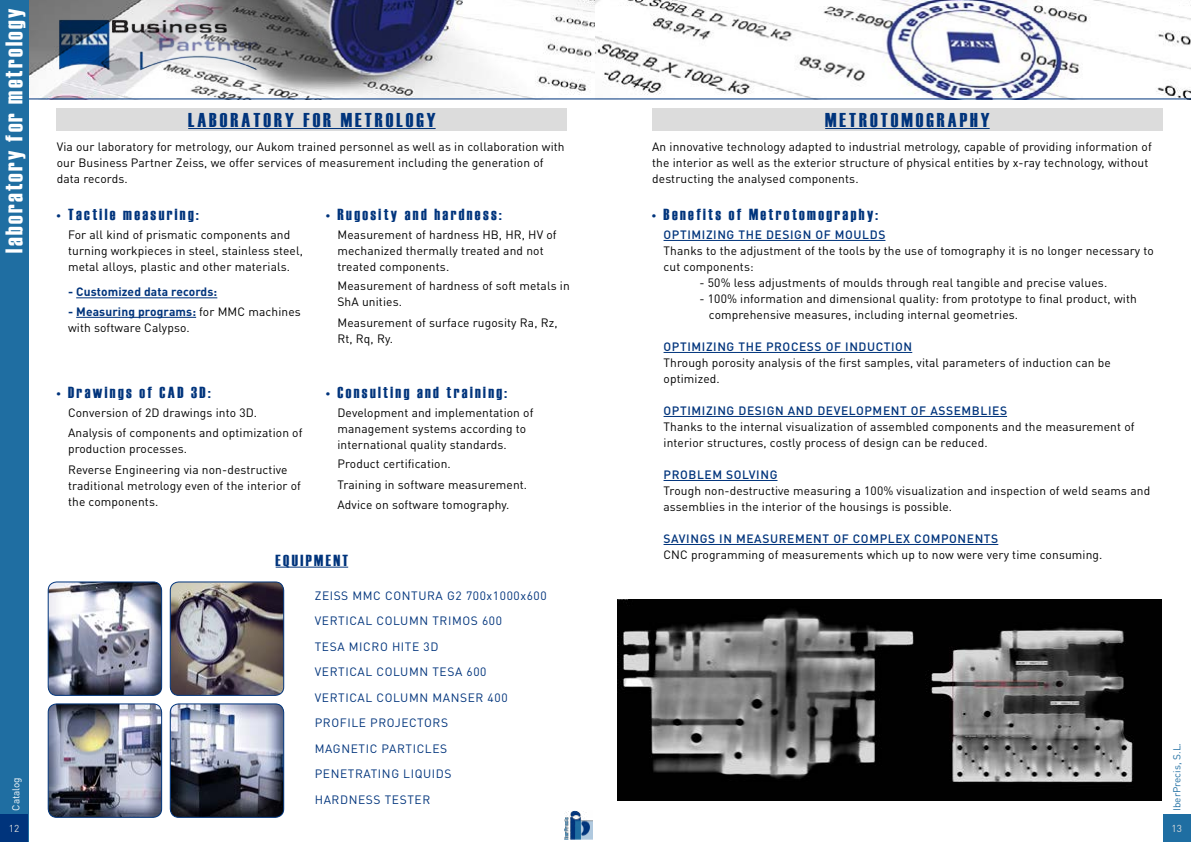
<style>
.page{position:relative;width:1191px;height:842px;background:#fff}
.page>*{position:absolute;margin:0;border:0;box-sizing:border-box;transform-origin:0 0}
.t1{font:24px "Haettenschweiler";letter-spacing:.1em;color:#fff}
.t2{font:20px "Haettenschweiler";letter-spacing:.15em;color:#00347c}
.t3{font:16px "Haettenschweiler";letter-spacing:.15em;color:#00347c}
.t4{font:12px/16px "DIN Pro";letter-spacing:.01em;color:#000}
.t5{font:12px "DIN Pro";letter-spacing:.05em;color:#00347c}
.t6{font:500 12px "DIN Pro";letter-spacing:.05em;color:#00347c}
.t7{font:700 12px "DIN Pro";letter-spacing:.01em;color:#00347c}
.t8{font:10px "DIN Pro";color:#1f6ea2}
.t9{font:10px "DIN Pro";color:#fff}
.t10{font:10px "DIN Pro";color:#dcdcdc}
.s1{font-weight:700;color:#00347c}
</style>
<div class="page">
<img style="left:28px;top:0;width:1163px;height:99px">
<hr style="left:0;top:99px;width:1191px;height:1px;background:#00347c">
<div style="left:0;top:0;width:28px;height:842px;background:#1f6ea2"></div>
<hr style="left:663px;top:240px;width:222px;height:1px;background:#00347c">
<hr style="left:663px;top:352px;width:249px;height:1px;background:#00347c">
<hr style="left:663px;top:416px;width:344px;height:1px;background:#00347c">
<hr style="left:663px;top:480px;width:114px;height:1px;background:#00347c">
<hr style="left:663px;top:544px;width:335px;height:1px;background:#00347c">
<hr style="left:76px;top:297px;width:141px;height:1px;background:#00347c">
<hr style="left:76px;top:317px;width:120px;height:1px;background:#00347c">
<div style="left:652px;top:108px;width:510px;height:23px;background:#dcdcdc"></div>
<hr style="left:825px;top:128px;width:164px;height:1px;background:#00347c">
<div style="left:57px;top:108px;width:510px;height:23px;background:#dcdcdc"></div>
<hr style="left:188px;top:128px;width:247px;height:1px;background:#00347c">
<hr style="left:276px;top:567px;width:72px;height:1px;background:#00347c">
<img style="left:57px;top:18px;width:54px;height:54px">
<svg style="left:111px;top:18px;width:151px;height:54px;background:#b1b2b6"></svg>
<img style="left:48px;top:704px;width:114px;height:113px">
<div style="left:48px;top:704px;width:114px;height:113px;border:1px solid #00347c;border-radius:9px"></div>
<img style="left:48px;top:582px;width:114px;height:113px">
<div style="left:48px;top:582px;width:114px;height:113px;border:1px solid #00347c;border-radius:9px"></div>
<img style="left:170px;top:582px;width:114px;height:113px">
<div style="left:170px;top:582px;width:114px;height:113px;border:1px solid #00347c;border-radius:9px"></div>
<img style="left:170px;top:704px;width:114px;height:113px">
<div style="left:170px;top:704px;width:114px;height:113px;border:1px solid #00347c;border-radius:9px"></div>
<img style="left:617px;top:599px;width:544px;height:201px">
<div style="left:1162px;top:814px;width:29px;height:28px;background:#1f6ea2"></div>
<img style="left:564px;top:811px;width:28px;height:28px">
<div style="left:0;top:814px;width:28px;height:28px;background:#00347c"></div>
<h1 class="t1" style="left:-2px;top:253px;width:246px;rotate:-90deg">laboratory for metrology</h1>
<p class="t9" style="left:9px;top:811px;width:35px;rotate:-90deg">Catalog</p>
<p class="t10" style="left:9px;top:821px;width:12px">12</p>
<h2 class="t2" style="left:188px;top:106px;width:249px">LABORATORY FOR METROLOGY</h2>
<h2 class="t2" style="left:825px;top:106px;width:166px">METROTOMOGRAPHY</h2>
<p class="t4" style="left:57px;top:138px;width:509px">Via our laboratory for metrology, our Aukom trained personnel as well as in collaboration with our Business Partner Zeiss, we offer services of measurement including the generation of data records.</p>
<p class="t4" style="left:652px;top:138px;width:501px">An innovative technology adapted to industrial metrology, capable of providing information of the interior as well as the exterior structure of physical entities by x-ray technology, without destructing the analysed components.</p>
<h3 class="t3" style="left:57px;top:203px;width:143px">• Tactile measuring:</h3>
<h3 class="t3" style="left:326px;top:203px;width:177px">• Rugosity and hardness:</h3>
<h3 class="t3" style="left:652px;top:203px;width:227px">• Benefits of Metrotomography:</h3>
<p class="t4" style="left:68px;top:226px;width:236px">For all kind of prismatic components and turning workpieces in steel, stainless steel, metal alloys, plastic and other materials.</p>
<p class="t6" style="left:663px;top:226px;width:223px">OPTIMIZING THE DESIGN OF MOULDS</p>
<p class="t4" style="left:337px;top:226px;width:221px">Measurement of hardness HB, HR, HV of mechanized thermally treated and not treated components.</p>
<p class="t4" style="left:663px;top:242px;width:492px">Thanks to the adjustment of the tools by the use of tomography it is no longer necessary to cut components:</p>
<p class="t4" style="left:699px;top:274px;width:409px">- 50% less adjustments of moulds through real tangible and precise values.</p>
<p class="t4" style="left:709px;top:290px;width:429px;text-indent:-9px">- 100% information and dimensional quality: from prototype to final product, with comprehensive measures, including internal geometries.</p>
<p class="t6" style="left:663px;top:338px;width:250px">OPTIMIZING THE PROCESS OF INDUCTION</p>
<p class="t4" style="left:663px;top:354px;width:449px">Through porosity analysis of the first samples, vital parameters of induction can be optimized.</p>
<p class="t6" style="left:663px;top:402px;width:345px">OPTIMIZING DESIGN AND DEVELOPMENT OF ASSEMBLIES</p>
<p class="t4" style="left:663px;top:418px;width:472px">Thanks to the internal visualization of assembled components and the measurement of interior structures, costly process of design can be reduced.</p>
<p class="t6" style="left:663px;top:466px;width:115px">PROBLEM SOLVING</p>
<p class="t4" style="left:663px;top:482px;width:488px">Trough non-destructive measuring a 100% visualization and inspection of weld seams and assemblies in the interior of the housings is possible.</p>
<p class="t6" style="left:663px;top:530px;width:336px">SAVINGS IN MEASUREMENT OF COMPLEX COMPONENTS</p>
<p class="t4" style="left:663px;top:546px;width:440px">CNC programming of measurements which up to now were very time consuming.</p>
<p class="t4" style="left:337px;top:277px;width:234px">Measurement of hardness of soft metals in<br>ShA unities.</p>
<p class="t7" style="left:68px;top:284px;width:151px">- Customized data records:</p>
<p class="t4" style="left:68px;top:303px;width:234px"><span class="s1">- Measuring programs:</span> for MMC machines with software Calypso.</p>
<p class="t4" style="left:337px;top:314px;width:221px">Measurement of surface rugosity Ra, Rz,<br>Rt, Rq, Ry.</p>
<h3 class="t3" style="left:57px;top:382px;width:155px">• Drawings of CAD 3D:</h3>
<h3 class="t3" style="left:326px;top:382px;width:182px">• Consulting and training:</h3>
<p class="t4" style="left:68px;top:405px;width:191px">Conversion of 2D drawings into 3D.</p>
<p class="t4" style="left:337px;top:405px;width:198px">Development and implementation of management systems according to international quality standards.</p>
<p class="t4" style="left:68px;top:424px;width:236px">Analysis of components and optimization of production processes.</p>
<p class="t4" style="left:337px;top:454px;width:191px;line-height:20.1px">Product certification.<br>Training in software measurement.<br>Advice on software tomography.</p>
<p class="t4" style="left:68px;top:461px;width:234px">Reverse Engineering via non-destructive traditional metrology even of the interior of the components.</p>
<h3 class="t3" style="left:276px;top:549px;width:74px">EQUIPMENT</h3>
<p class="t5" style="left:315px;top:587px;width:233px">ZEISS MMC CONTURA G2 700x1000x600</p>
<p class="t5" style="left:315px;top:613px;width:189px">VERTICAL COLUMN TRIMOS 600</p>
<p class="t5" style="left:315px;top:638px;width:125px">TESA MICRO HITE 3D</p>
<p class="t5" style="left:315px;top:664px;width:173px">VERTICAL COLUMN TESA 600</p>
<p class="t5" style="left:315px;top:689px;width:194px">VERTICAL COLUMN MANSER 400</p>
<p class="t5" style="left:315px;top:715px;width:135px">PROFILE PROJECTORS</p>
<p class="t5" style="left:315px;top:740px;width:134px">MAGNETIC PARTICLES</p>
<p class="t5" style="left:315px;top:766px;width:138px">PENETRATING LIQUIDS</p>
<p class="t5" style="left:315px;top:791px;width:117px">HARDNESS TESTER</p>
<p class="t8" style="left:1170px;top:811px;width:69px;rotate:-90deg">IberPrecis, S.L.</p>
<p class="t10" style="left:1171px;top:821px;width:12px">13</p>
</div>
